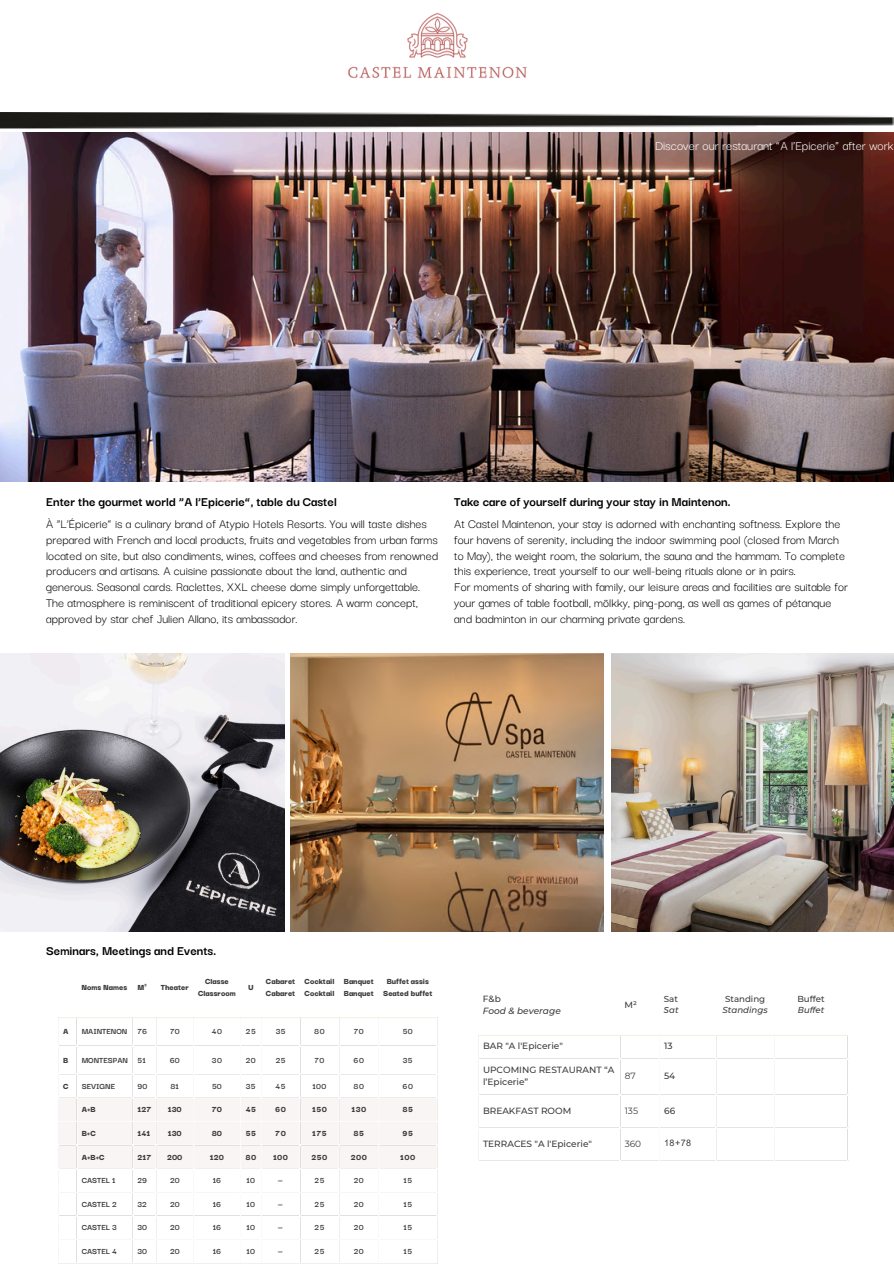
<style>
.page{position:relative;width:894px;height:1264px;background:#fff}
.page>*{position:absolute;margin:0;border:0;box-sizing:border-box;transform-origin:0 0}
.t1{font:700 13.95px "Darker Grotesque";color:#000}
.t2{font:13.95px "Darker Grotesque";color:#fffefe}
.t3{font:13.5px/15.8px "Darker Grotesque";color:#000}
.t4{font:900 9px/12px "Darker Grotesque";color:#3c3c3c}
.t5{font:700 9px "Darker Grotesque";color:#3c3c3c}
.t6{font:500 9px/12.3px "Montserrat";color:#3c3c3c}
.t7{font:italic 500 9px "Montserrat";color:#3c3c3c}
.t8{font:9px "Montserrat";color:#3c3c3c}
.t9{font:9px "Arial MT Pro";color:#3c3c3c}
.t10{font:500 8.7px "Montserrat";color:#3c3c3c}
.t11{font:italic 8.7px "Montserrat";color:#3c3c3c}
.t12{font:italic 500 8.7px "Montserrat";color:#3c3c3c}
</style>
<div class="page">
<img style="left:0;top:133px;width:893px;height:348px">
<img style="left:0;top:653px;width:284px;height:278px">
<img style="left:291px;top:653px;width:312px;height:278px">
<img style="left:611px;top:653px;width:282px;height:278px">
<div style="left:59px;top:1098px;width:378px;height:70px;background:#f9f5f4"></div>
<hr style="left:77px;top:1017px;width:1px;height:245px;background:#fff">
<hr style="left:133px;top:1017px;width:1px;height:245px;background:#fff">
<hr style="left:156px;top:1017px;width:1px;height:245px;background:#fff">
<hr style="left:193px;top:1017px;width:1px;height:245px;background:#fff">
<hr style="left:240px;top:1017px;width:1px;height:245px;background:#fff">
<hr style="left:261px;top:1017px;width:1px;height:245px;background:#fff">
<hr style="left:300px;top:1017px;width:1px;height:245px;background:#fff">
<hr style="left:339px;top:1017px;width:1px;height:245px;background:#fff">
<hr style="left:378px;top:1017px;width:1px;height:245px;background:#fff">
<hr style="left:58px;top:1121px;width:379px;height:1px;background:#fff">
<hr style="left:58px;top:1144px;width:379px;height:1px;background:#fff">
<hr style="left:58px;top:1017px;width:379px;height:1px;background:#f2f0e2">
<hr style="left:478px;top:1035px;width:369px;height:1px;background:#f2f0e2">
<img style="left:0;top:112px;width:893px;height:17px">
<img style="left:348px;top:13px;width:179px;height:66px">
<p class="t2" style="left:655px;top:135px;width:240px">Discover our restaurant “A l’Epicerie” after work</p>
<p class="t1" style="left:46px;top:491px;width:292px">Enter the gourmet world “A l’Epicerie”, table du Castel</p>
<p class="t3" style="left:46px;top:515px;width:393px">À “L’Épicerie” is a culinary brand of Atypio Hotels Resorts. You will taste dishes prepared with French and local products, fruits and vegetables from urban farms located on site, but also condiments, wines, coffees and cheeses from renowned producers and artisans. A cuisine passionate about the land, authentic and generous. Seasonal cards. Raclettes, XXL cheese dome simply unforgettable.<br>The atmosphere is reminiscent of traditional epicery stores. A warm concept, approved by star chef Julien Allano, its ambassador.</p>
<p class="t1" style="left:454px;top:491px;width:278px">Take care of yourself during your stay in Maintenon.</p>
<p class="t3" style="left:454px;top:515px;width:392px">At Castel Maintenon, your stay is adorned with enchanting softness. Explore the four havens of serenity, including the indoor swimming pool (closed from March to May), the weight room, the solarium, the sauna and the hammam. To complete this experience, treat yourself to our well-being rituals alone or in pairs.</p>
<p class="t3" style="left:454px;top:578px;width:395px">For moments of sharing with family, our leisure areas and facilities are suitable for your games of table football, mölkky, ping-pong, as well as games of pétanque and badminton in our charming private gardens.</p>
<p class="t1" style="left:46px;top:939px;width:171px">Seminars, Meetings and Events.</p>
<h1 class="t4" style="left:81px;top:980px;width:47px">Noms Names</h1>
<p class="t4" style="left:137px;top:980px;width:11px">M²</p>
<h1 class="t4" style="left:161px;top:980px;width:30px">Theater</h1>
<p class="t4" style="left:198px;top:974px;width:39px;text-align:center">Classe<br>Classroom</p>
<p class="t4" style="left:248px;top:980px;width:7px">U</p>
<p class="t4" style="left:266px;top:974px;width:31px">Cabaret<br>Cabaret</p>
<p class="t4" style="left:304px;top:974px;width:31px">Cocktail<br>Cocktail</p>
<p class="t4" style="left:343px;top:974px;width:32px">Banquet<br>Banquet</p>
<h1 class="t4" style="left:383px;top:974px;width:51px;text-align:center">Buffet assis<br>Seated buffet</h1>
<p class="t4" style="left:63px;top:1025px;width:7px">A</p>
<p class="t5" style="left:82px;top:1024px;width:47px">MAINTENON</p>
<p class="t5" style="left:138px;top:1024px;width:11px">76</p>
<p class="t5" style="left:170px;top:1024px;width:11px">70</p>
<p class="t5" style="left:212px;top:1024px;width:12px">40</p>
<p class="t5" style="left:246px;top:1024px;width:11px">25</p>
<p class="t5" style="left:275px;top:1024px;width:11px">35</p>
<p class="t5" style="left:314px;top:1024px;width:12px">80</p>
<p class="t5" style="left:354px;top:1024px;width:11px">70</p>
<p class="t5" style="left:402px;top:1024px;width:12px">50</p>
<p class="t4" style="left:63px;top:1053px;width:7px">B</p>
<p class="t5" style="left:82px;top:1053px;width:48px">MONTESPAN</p>
<p class="t5" style="left:138px;top:1053px;width:10px">51</p>
<p class="t5" style="left:170px;top:1053px;width:11px">60</p>
<p class="t5" style="left:212px;top:1053px;width:11px">30</p>
<p class="t5" style="left:246px;top:1053px;width:12px">20</p>
<p class="t5" style="left:275px;top:1053px;width:11px">25</p>
<p class="t5" style="left:314px;top:1053px;width:11px">70</p>
<p class="t5" style="left:353px;top:1053px;width:12px">60</p>
<p class="t5" style="left:403px;top:1053px;width:11px">35</p>
<p class="t4" style="left:63px;top:1079px;width:7px">C</p>
<p class="t5" style="left:82px;top:1079px;width:35px">SEVIGNE</p>
<p class="t5" style="left:138px;top:1079px;width:11px">90</p>
<p class="t5" style="left:170px;top:1079px;width:10px">81</p>
<p class="t5" style="left:212px;top:1079px;width:11px">50</p>
<p class="t5" style="left:246px;top:1079px;width:11px">35</p>
<p class="t5" style="left:275px;top:1079px;width:11px">45</p>
<p class="t5" style="left:312px;top:1079px;width:16px">100</p>
<p class="t5" style="left:353px;top:1079px;width:12px">80</p>
<p class="t5" style="left:402px;top:1079px;width:12px">60</p>
<p class="t4" style="left:82px;top:1102px;width:15px">A+B</p>
<p class="t4" style="left:138px;top:1102px;width:15px">127</p>
<p class="t4" style="left:168px;top:1102px;width:15px">130</p>
<p class="t4" style="left:212px;top:1102px;width:12px">70</p>
<p class="t4" style="left:245px;top:1102px;width:12px">45</p>
<p class="t4" style="left:275px;top:1102px;width:12px">60</p>
<p class="t4" style="left:312px;top:1102px;width:16px">150</p>
<p class="t4" style="left:351px;top:1102px;width:16px">130</p>
<p class="t4" style="left:402px;top:1102px;width:12px">85</p>
<p class="t4" style="left:82px;top:1126px;width:16px">B+C</p>
<p class="t4" style="left:138px;top:1126px;width:14px">141</p>
<p class="t4" style="left:168px;top:1126px;width:15px">130</p>
<p class="t4" style="left:212px;top:1126px;width:12px">80</p>
<p class="t4" style="left:246px;top:1126px;width:12px">55</p>
<p class="t4" style="left:275px;top:1126px;width:12px">70</p>
<p class="t4" style="left:312px;top:1126px;width:16px">175</p>
<p class="t4" style="left:353px;top:1126px;width:12px">85</p>
<p class="t4" style="left:402px;top:1126px;width:12px">95</p>
<p class="t4" style="left:82px;top:1150px;width:24px">A+B+C</p>
<p class="t4" style="left:138px;top:1150px;width:15px">217</p>
<p class="t4" style="left:167px;top:1150px;width:17px">200</p>
<p class="t4" style="left:210px;top:1150px;width:15px">120</p>
<p class="t4" style="left:245px;top:1150px;width:12px">80</p>
<p class="t4" style="left:273px;top:1150px;width:17px">100</p>
<p class="t4" style="left:311px;top:1150px;width:17px">250</p>
<p class="t4" style="left:350px;top:1150px;width:18px">200</p>
<p class="t4" style="left:400px;top:1150px;width:17px">100</p>
<p class="t5" style="left:82px;top:1173px;width:35px">CASTEL 1</p>
<p class="t5" style="left:138px;top:1173px;width:11px">29</p>
<p class="t5" style="left:170px;top:1173px;width:11px">20</p>
<p class="t5" style="left:213px;top:1173px;width:10px">16</p>
<p class="t5" style="left:246px;top:1173px;width:10px">10</p>
<p class="t5" style="left:278px;top:1173px;width:7px">—</p>
<p class="t5" style="left:314px;top:1173px;width:11px">25</p>
<p class="t5" style="left:353px;top:1173px;width:12px">20</p>
<p class="t5" style="left:403px;top:1173px;width:10px">15</p>
<p class="t5" style="left:82px;top:1197px;width:37px">CASTEL 2</p>
<p class="t5" style="left:138px;top:1197px;width:11px">32</p>
<p class="t5" style="left:170px;top:1197px;width:11px">20</p>
<p class="t5" style="left:213px;top:1197px;width:10px">16</p>
<p class="t5" style="left:246px;top:1197px;width:10px">10</p>
<p class="t5" style="left:278px;top:1197px;width:7px">—</p>
<p class="t5" style="left:314px;top:1197px;width:11px">25</p>
<p class="t5" style="left:353px;top:1197px;width:12px">20</p>
<p class="t5" style="left:403px;top:1197px;width:10px">15</p>
<p class="t5" style="left:82px;top:1220px;width:37px">CASTEL 3</p>
<p class="t5" style="left:138px;top:1220px;width:11px">30</p>
<p class="t5" style="left:170px;top:1220px;width:11px">20</p>
<p class="t5" style="left:213px;top:1220px;width:10px">16</p>
<p class="t5" style="left:246px;top:1220px;width:10px">10</p>
<p class="t5" style="left:278px;top:1220px;width:7px">—</p>
<p class="t5" style="left:314px;top:1220px;width:11px">25</p>
<p class="t5" style="left:353px;top:1220px;width:12px">20</p>
<p class="t5" style="left:403px;top:1220px;width:10px">15</p>
<p class="t5" style="left:82px;top:1244px;width:37px">CASTEL 4</p>
<p class="t5" style="left:138px;top:1244px;width:11px">30</p>
<p class="t5" style="left:170px;top:1244px;width:11px">20</p>
<p class="t5" style="left:213px;top:1244px;width:10px">16</p>
<p class="t5" style="left:246px;top:1244px;width:10px">10</p>
<p class="t5" style="left:278px;top:1244px;width:7px">—</p>
<p class="t5" style="left:314px;top:1244px;width:11px">25</p>
<p class="t5" style="left:353px;top:1244px;width:12px">20</p>
<p class="t5" style="left:403px;top:1244px;width:10px">15</p>
<p class="t6" style="left:482px;top:992px;width:20px">F&amp;b</p>
<p class="t7" style="left:482px;top:1005px;width:79px">Food &amp; beverage</p>
<p class="t6" style="left:624px;top:998px;width:14px">M²</p>
<p class="t10" style="left:663px;top:993px;width:16px">Sat</p>
<p class="t11" style="left:663px;top:1004px;width:16px">Sat</p>
<p class="t6" style="left:483px;top:1039px;width:81px">BAR "A l'Epicerie"</p>
<p class="t6" style="left:664px;top:1039px;width:10px">13</p>
<p class="t6" style="left:483px;top:1063px;width:133px">UPCOMING RESTAURANT “A l’Epicerie”</p>
<p class="t8" style="left:624px;top:1070px;width:13px">87</p>
<p class="t6" style="left:664px;top:1070px;width:13px">54</p>
<p class="t6" style="left:483px;top:1104px;width:90px">BREAKFAST ROOM</p>
<p class="t8" style="left:624px;top:1105px;width:15px">135</p>
<p class="t6" style="left:664px;top:1104px;width:13px">66</p>
<p class="t6" style="left:483px;top:1137px;width:110px">TERRACES "A l'Epicerie"</p>
<p class="t8" style="left:624px;top:1138px;width:18px">360</p>
<p class="t9" style="left:664px;top:1138px;width:29px">18+78</p>
<p class="t10" style="left:724px;top:993px;width:42px">Standing</p>
<p class="t12" style="left:722px;top:1004px;width:47px">Standings</p>
<p class="t10" style="left:797px;top:993px;width:29px">Buffet</p>
<p class="t11" style="left:797px;top:1004px;width:28px">Buffet</p>
</div>
